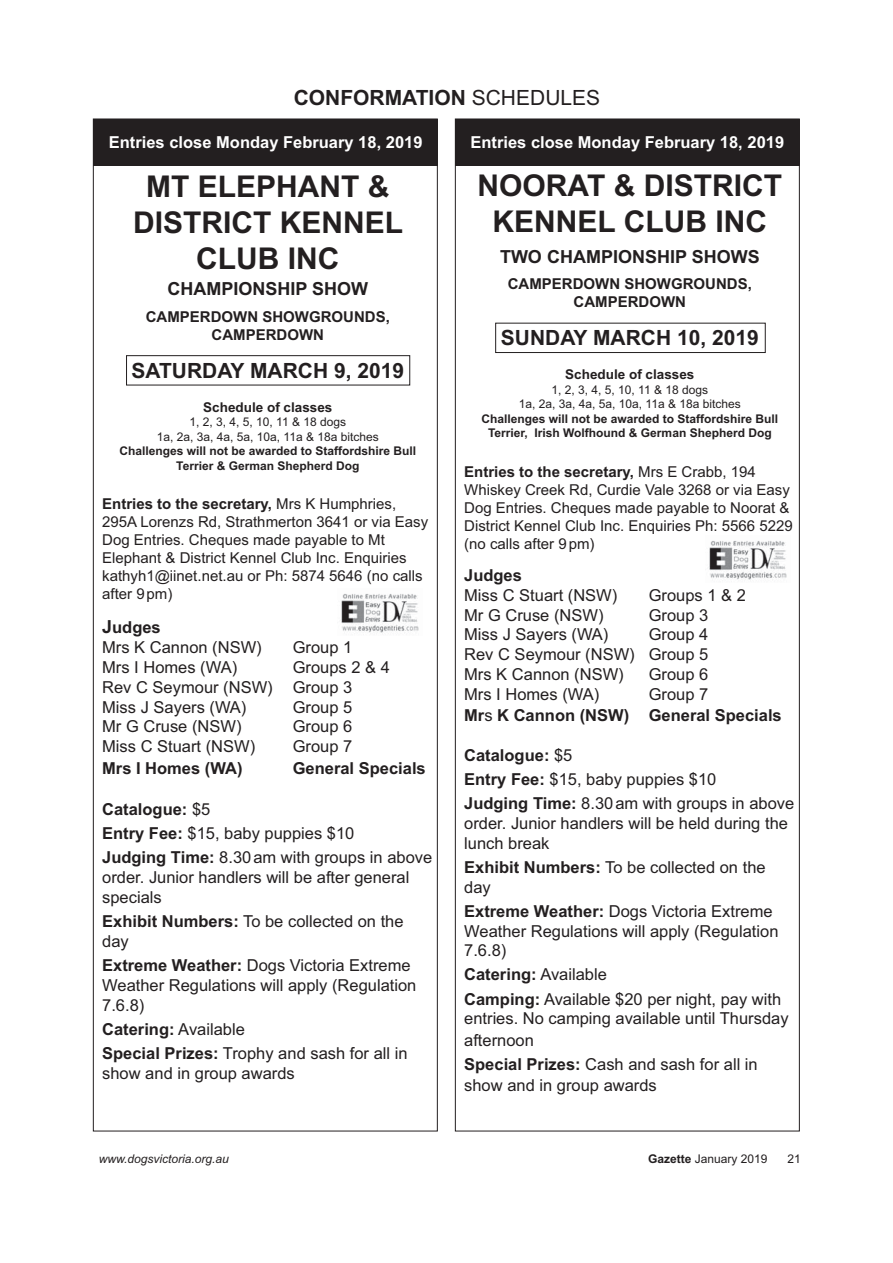
<style>
.page{position:relative;width:893px;height:1263px;background:#fff}
.page>*{position:absolute;margin:0;border:0;box-sizing:border-box;transform-origin:0 0}
.t1{font:700 30px/36px "Arial";color:#231f20;text-align:center}
.t2{font:700 21px "Arial";color:#231f20}
.t3{font:700 18px "Arial";color:#231f20}
.t4{font:16.5px/19.8px "Arial";color:#231f20}
.t5{font:700 16.5px/21.6px "Arial";color:#231f20}
.t6{font:700 16.5px "Arial";color:#fff}
.t7{font:15px/18px "Arial";color:#231f20}
.t8{font:700 15px/18px "Arial";color:#231f20;text-align:center}
.t9{font:700 13.5px "Arial";color:#231f20}
.t10{font:700 12px/14.4px "Arial";color:#231f20;text-align:center}
.t11{font:12px/14.4px "Arial";color:#231f20;text-align:center}
.t12{font:italic 12px "Arial";color:#231f20}
.s1{font-weight:400}
.s2{font-weight:700}
.s3{font-weight:700;font-size:18px}
</style>
<div class="page">
<div style="left:94px;top:119px;width:344px;height:47px;background:#231f20"></div>
<div style="left:126px;top:355px;width:284px;height:30px;border:1px solid #231f20"></div>
<img style="left:341px;top:594px;width:78px;height:39px">
<div style="left:455px;top:119px;width:344px;height:47px;background:#231f20"></div>
<div style="left:495px;top:323px;width:270px;height:30px;border:1px solid #231f20"></div>
<img style="left:709px;top:541px;width:78px;height:39px">
<p class="t2" style="left:294px;top:90px;width:308px">CONFORMATION <span class="s1">SCHEDULES</span></p>
<p class="t6" style="left:470px;top:137px;width:315px">Entries close Monday February 18, 2019</p>
<p class="t6" style="left:109px;top:137px;width:315px">Entries close Monday February 18, 2019</p>
<h1 class="t1" style="left:133px;top:172px;width:272px">MT ELEPHANT &amp;<br>DISTRICT KENNEL<br>CLUB INC</h1>
<p class="t3" style="left:167px;top:282px;width:202px">CHAMPIONSHIP SHOW</p>
<p class="t8" style="left:146px;top:309px;width:246px">CAMPERDOWN SHOWGROUNDS,<br>CAMPERDOWN</p>
<p class="t2" style="left:131px;top:363px;width:274px">SATURDAY MARCH 9, 2019</p>
<p class="t9" style="left:203px;top:402px;width:131px">Schedule of classes</p>
<p class="t11" style="left:157px;top:416px;width:223px">1, 2, 3, 4, 5, 10, 11 &amp; 18 dogs<br>1a, 2a, 3a, 4a, 5a, 10a, 11a &amp; 18a bitches</p>
<p class="t10" style="left:119px;top:445px;width:298px">Challenges will not be awarded to Staffordshire Bull<br>Terrier &amp; German Shepherd Dog</p>
<p class="t7" style="left:102px;top:496px;width:327px"><span class="s2">Entries to the secretary,</span> Mrs K Humphries, 295A Lorenzs Rd, Strathmerton 3641 or via Easy Dog Entries. Cheques made payable to Mt Elephant &amp; District Kennel Club Inc. Enquiries kathyh1@iinet.net.au or Ph: 5874 5646 (no calls after 9 pm)</p>
<p class="t4" style="left:102px;top:619px;width:161px"><span class="s3">J</span><span class="s2">udges<br></span>Mrs K Cannon (NSW)</p>
<p class="t4" style="left:293px;top:639px;width:61px">Group 1</p>
<p class="t4" style="left:102px;top:659px;width:137px">Mrs I Homes (WA)</p>
<p class="t4" style="left:102px;top:659px;width:289px;text-indent:190px">Groups 2 &amp; 4<br>Rev C Seymour (NSW) Group 3<br>Miss J Sayers (WA)</p>
<p class="t4" style="left:293px;top:699px;width:61px">Group 5</p>
<p class="t4" style="left:102px;top:718px;width:141px">Mr G Cruse (NSW)</p>
<p class="t4" style="left:293px;top:718px;width:61px">Group 6</p>
<p class="t4" style="left:102px;top:738px;width:155px">Miss C Stuart (NSW)</p>
<p class="t4" style="left:293px;top:738px;width:61px">Group 7</p>
<p class="t5" style="left:102px;top:759px;width:142px">Mrs I Homes (WA)</p>
<p class="t5" style="left:293px;top:759px;width:134px">General Specials</p>
<p class="t4" style="left:102px;top:799px;width:332px;line-height:24.2px"><span class="s2">Catalogue:</span> $5<br><span class="s2">Entry Fee:</span> $15, baby puppies $10<br><span class="s2">Judging Time:</span> 8.30 am with groups in above</p>
<p class="t4" style="left:102px;top:869px;width:309px">order. Junior handlers will be after general specials</p>
<p class="t4" style="left:102px;top:913px;width:303px"><span class="s2">Exhibit Numbers:</span> To be collected on the day</p>
<p class="t4" style="left:102px;top:957px;width:316px"><span class="s2">Extreme Weather:</span> Dogs Victoria Extreme<br>Weather Regulations will apply (Regulation<br>7.6.8)</p>
<p class="t4" style="left:102px;top:1018px;width:307px;line-height:24.2px"><span class="s2">Catering:</span> Available<br><span class="s2">Special Prizes:</span> Trophy and sash for all in</p>
<p class="t4" style="left:102px;top:1065px;width:194px">show and in group awards</p>
<h1 class="t1" style="left:478px;top:171px;width:306px">NOORAT &amp; DISTRICT<br>KENNEL CLUB INC</h1>
<p class="t3" style="left:500px;top:250px;width:261px">TWO CHAMPIONSHIP SHOWS</p>
<p class="t8" style="left:508px;top:276px;width:246px">CAMPERDOWN SHOWGROUNDS,<br>CAMPERDOWN</p>
<p class="t2" style="left:501px;top:330px;width:259px">SUNDAY MARCH 10, 2019</p>
<p class="t9" style="left:565px;top:370px;width:131px">Schedule of classes</p>
<p class="t11" style="left:519px;top:383px;width:223px">1, 2, 3, 4, 5, 10, 11 &amp; 18 dogs<br>1a, 2a, 3a, 4a, 5a, 10a, 11a &amp; 18a bitches</p>
<p class="t10" style="left:481px;top:412px;width:298px">Challenges will not be awarded to Staffordshire Bull<br>Terrier, Irish Wolfhound &amp; German Shepherd Dog</p>
<p class="t7" style="left:464px;top:464px;width:330px"><span class="s2">Entries to the secretary,</span> Mrs E Crabb, 194<br>Whiskey Creek Rd, Curdie Vale 3268 or via Easy Dog Entries. Cheques made payable to Noorat &amp; District Kennel Club Inc. Enquiries Ph: 5566 5229 (no calls after 9 pm)</p>
<p class="t5" style="left:464px;top:566px;width:59px">Judges</p>
<p class="t4" style="left:464px;top:587px;width:155px">Miss C Stuart (NSW)</p>
<p class="t4" style="left:649px;top:587px;width:99px">Groups 1 &amp; 2</p>
<p class="t4" style="left:464px;top:607px;width:141px">Mr G Cruse (NSW)</p>
<p class="t4" style="left:649px;top:607px;width:61px">Group 3</p>
<p class="t4" style="left:464px;top:626px;width:146px">Miss J Sayers (WA)</p>
<p class="t4" style="left:464px;top:626px;width:246px;text-align:justify;text-indent:185px">Group 4<br>Rev C Seymour (NSW) Group 5<br>Mrs K Cannon (NSW)</p>
<p class="t4" style="left:649px;top:666px;width:61px">Group 6</p>
<p class="t5" style="left:464px;top:685px;width:319px;text-indent:185px"><span class="s1">Group 7<br></span>Mr<span class="s1">s</span> K Cannon (NSW) General Specials</p>
<p class="t4" style="left:464px;top:745px;width:332px;line-height:24.2px"><span class="s2">Catalogue:</span> $5<br><span class="s2">Entry Fee:</span> $15, baby puppies $10<br><span class="s2">Judging Time:</span> 8.30 am with groups in above</p>
<p class="t4" style="left:464px;top:815px;width:325px">order. Junior handlers will be held during the lunch break</p>
<p class="t4" style="left:464px;top:859px;width:303px"><span class="s2">Exhibit Numbers:</span> To be collected on the day</p>
<p class="t4" style="left:464px;top:903px;width:316px"><span class="s2">Extreme Weather:</span> Dogs Victoria Extreme<br>Weather Regulations will apply (Regulation<br>7.6.8)</p>
<p class="t4" style="left:464px;top:964px;width:318px;line-height:24.2px"><span class="s2">Catering:</span> Available<br><span class="s2">Camping:</span> Available $20 per night, pay with</p>
<p class="t4" style="left:464px;top:1009px;width:326px;line-height:21.6px">entries. No camping available until Thursday afternoon</p>
<p class="t4" style="left:464px;top:1055px;width:295px;line-height:20.7px"><span class="s2">Special Prizes:</span> Cash and sash for all in show and in group awards</p>
<p class="t4" style="left:464px;top:686px;width:137px">Mrs I Homes (WA)</p>
<p class="t12" style="left:99px;top:1155px;width:132px">www.dogsvictoria.org.au</p>
<p class="t11" style="left:648px;top:1153px;width:121px"><span class="s2">Gazette</span> January 2019</p>
<p class="t11" style="left:787px;top:1153px;width:15px">21</p>
</div>
